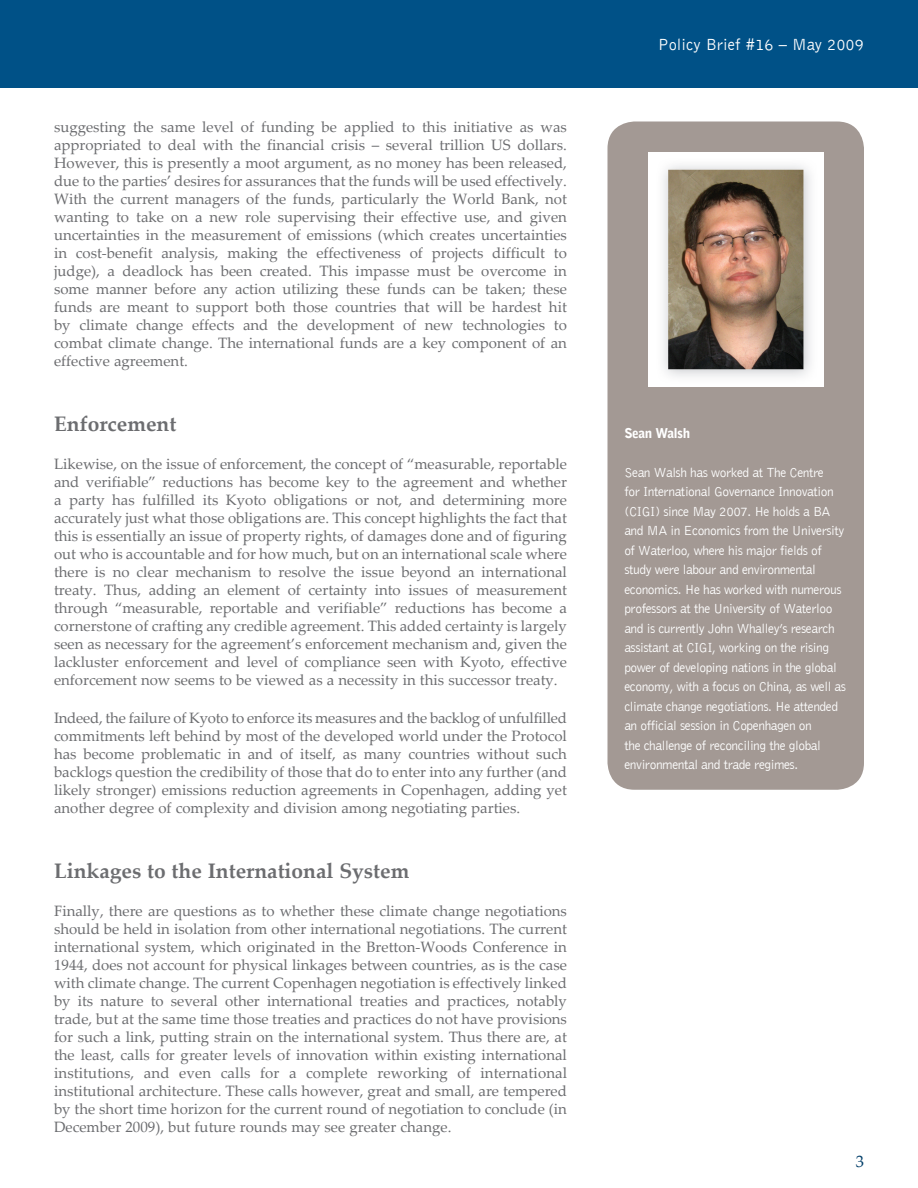
<style>
.page{position:relative;width:918px;height:1188px;background:#fff}
.page>*{position:absolute;margin:0;border:0;box-sizing:border-box;transform-origin:0 0}
.t1{font:700 21px "Palatino Linotype";color:#6c6d70}
.t2{font:300 16.5px "Bell Gothic";color:#fff}
.t3{font:16.5px "Palatino Linotype";color:#003e69}
.t4{font:15px/18px "Palatino Linotype";color:#6c6d70;text-align:justify}
.t5{font:300 13.5px/19.5px "Bell Gothic";letter-spacing:-.035em;color:#fff}
.t6{font:900 13.5px "Bell Gothic";letter-spacing:-.035em;color:#fff}
</style>
<div class="page">
<div style="left:0;top:0;width:918px;height:88px;background:#005187"></div>
<div style="left:608px;top:122px;width:256px;height:668px;background:#a39994;border-radius:27px"></div>
<img style="left:648px;top:153px;width:176px;height:233px">
<p class="t4" style="left:54px;top:118px;width:515px">suggesting the same level of funding be applied to this initiative as was appropriated to deal with the financial crisis – several trillion US dollars.<br>However, this is presently a moot argument, as no money has been released, due to the parties’ desires for assurances that the funds will be used effectively.<br>With the current managers of the funds, particularly the World Bank, not wanting to take on a new role supervising their effective use, and given uncertainties in the measurement of emissions (which creates uncertainties in cost-benefit analysis, making the effectiveness of projects difficult to judge), a deadlock has been created. This impasse must be overcome in some manner before any action utilizing these funds can be taken; these funds are meant to support both those countries that will be hardest hit by climate change effects and the development of new technologies to combat climate change. The international funds are a key component of an effective agreement.</p>
<h1 class="t1" style="left:54px;top:409px;width:124px">Enforcement</h1>
<p class="t4" style="left:54px;top:455px;width:515px">Likewise, on the issue of enforcement, the concept of “measurable, reportable and verifiable” reductions has become key to the agreement and whether a party has fulfilled its Kyoto obligations or not, and determining more accurately just what those obligations are. This concept highlights the fact that this is essentially an issue of property rights, of damages done and of figuring out who is accountable and for how much, but on an international scale where there is no clear mechanism to resolve the issue beyond an international treaty. Thus, adding an element of certainty into issues of measurement through “measurable, reportable and verifiable” reductions has become a cornerstone of crafting any credible agreement. This added certainty is largely seen as necessary for the agreement’s enforcement mechanism and, given the lackluster enforcement and level of compliance seen with Kyoto, effective enforcement now seems to be viewed as a necessity in this successor treaty.</p>
<p class="t4" style="left:54px;top:709px;width:515px">Indeed, the failure of Kyoto to enforce its measures and the backlog of unfulfilled commitments left behind by most of the developed world under the Protocol has become problematic in and of itself, as many countries without such backlogs question the credibility of those that do to enter into any further (and likely stronger) emissions reduction agreements in Copenhagen, adding yet another degree of complexity and division among negotiating parties.</p>
<h1 class="t1" style="left:54px;top:856px;width:357px">Linkages to the International System</h1>
<p class="t4" style="left:54px;top:902px;width:515px">Finally, there are questions as to whether these climate change negotiations should be held in isolation from other international negotiations. The current international system, which originated in the Bretton-Woods Conference in 1944, does not account for physical linkages between countries, as is the case with climate change. The current Copenhagen negotiation is effectively linked by its nature to several other international treaties and practices, notably trade, but at the same time those treaties and practices do not have provisions for such a link, putting strain on the international system. Thus there are, at the least, calls for greater levels of innovation within existing international institutions, and even calls for a complete reworking of international institutional architecture. These calls however, great and small, are tempered by the short time horizon for the current round of negotiation to conclude (in December 2009), but future rounds may see greater change.</p>
<p class="t2" style="left:658px;top:36px;width:208px">Policy Brief #16 – May 2009</p>
<p class="t6" style="left:624px;top:425px;width:67px">Sean Walsh</p>
<p class="t5" style="left:624px;top:463px;width:223px">Sean Walsh has worked at The Centre<br>for International Governance Innovation (CIGI) since May 2007. He holds a BA and MA in Economics from the University of Waterloo, where his major fields of study were labour and environmental economics. He has worked with numerous professors at the University of Waterloo and is currently John Whalley’s research assistant at CIGI, working on the rising power of developing nations in the global economy, with a focus on China, as well as climate change negotiations. He attended an official session in Copenhagen on<br>the challenge of reconciling the global environmental and trade regimes.</p>
<p class="t3" style="left:856px;top:1150px;width:10px">3</p>
</div>
